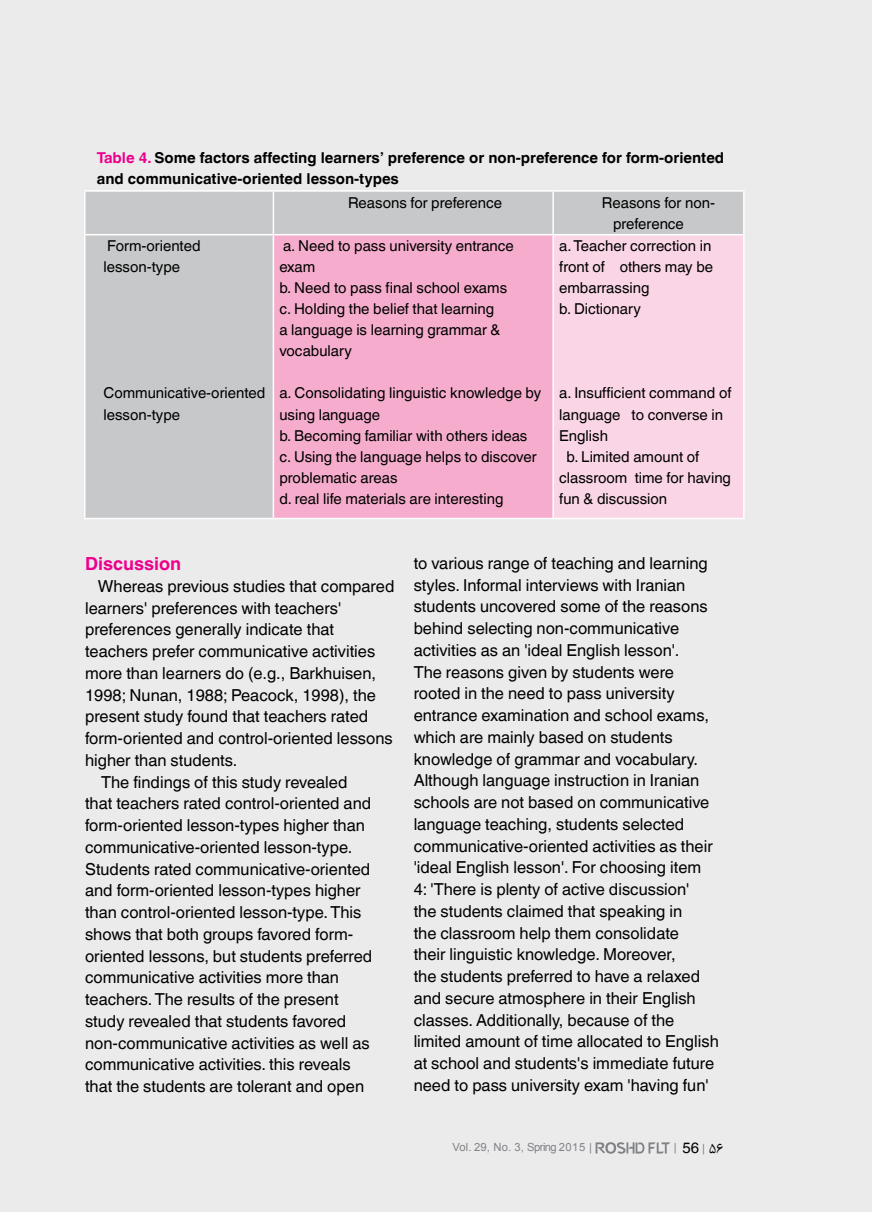
<style>
.page{position:relative;width:872px;height:1212px;background:#ebebec}
.page>*{position:absolute;margin:0;border:0;box-sizing:border-box;transform-origin:0 0}
.t1{font:700 18px "Helvetica World";color:#ec008c}
.t2{font:16.5px/21.8px "Helvetica World";color:#000}
.t3{font:15px/21px "Helvetica World";color:#000}
.t4{font:700 15px/21px "Helvetica World";color:#000}
.t5{font:11.25px "Arial";letter-spacing:-.02em;color:#808285}
.s1{color:#ec008c}
.s2{font-family:"Helvetica World";font-size:15px;color:#000}
.s3{font-family:"ID Nazanin Normal";font-size:16.5px;color:#000}
</style>
<div class="page">
<div style="left:85px;top:192px;width:658px;height:326px;background:#c7c8ca"></div>
<div style="left:273px;top:235px;width:280px;height:283px;background:#f6adcd"></div>
<div style="left:553px;top:235px;width:191px;height:283px;background:#fad5e6"></div>
<hr style="left:84px;top:190px;width:189px;height:2px;background:#fff">
<hr style="left:84px;top:192px;width:1px;height:42px;background:#fff">
<hr style="left:273px;top:190px;width:280px;height:2px;background:#fff">
<hr style="left:273px;top:192px;width:1px;height:42px;background:#fff">
<hr style="left:553px;top:190px;width:191px;height:2px;background:#fff">
<hr style="left:552px;top:192px;width:2px;height:42px;background:#fff">
<hr style="left:743px;top:192px;width:1px;height:42px;background:#fff">
<hr style="left:84px;top:234px;width:189px;height:1px;background:#fff">
<hr style="left:84px;top:235px;width:1px;height:283px;background:#fff">
<hr style="left:273px;top:234px;width:280px;height:1px;background:#fff">
<hr style="left:273px;top:235px;width:1px;height:283px;background:#fff">
<hr style="left:553px;top:234px;width:191px;height:1px;background:#fff">
<hr style="left:552px;top:235px;width:2px;height:283px;background:#fff">
<hr style="left:743px;top:235px;width:1px;height:283px;background:#fff">
<hr style="left:84px;top:518px;width:189px;height:1px;background:#fff">
<hr style="left:273px;top:518px;width:280px;height:1px;background:#fff">
<hr style="left:553px;top:518px;width:191px;height:1px;background:#fff">
<svg style="left:595px;top:1142px;width:75px;height:12px"></svg>
<p class="t4" style="left:97px;top:147px;width:629px"><span class="s1">Table 4.</span> Some factors affecting learners’ preference or non-preference for form-oriented and communicative-oriented lesson-types</p>
<p class="t3" style="left:348px;top:192px;width:156px">Reasons for preference</p>
<p class="t3" style="left:613px;top:192px;width:104px;text-indent:-11px">Reasons for non&shy;preference</p>
<p class="t3" style="left:103px;top:236px;width:99px">Form-oriented lesson-type</p>
<p class="t3" style="left:279px;top:236px;width:236px">a. Need to pass university entrance exam<br>b. Need to pass final school exams c. Holding the belief that learning<br>a language is learning grammar &amp; vocabulary</p>
<p class="t3" style="left:279px;top:383px;width:263px">a. Consolidating linguistic knowledge by using language<br>b. Becoming familiar with others ideas c. Using the language helps to discover problematic areas<br>d. real life materials are interesting</p>
<p class="t3" style="left:559px;top:236px;width:155px">a. Teacher correction in front of others may be embarrassing<br>b. Dictionary</p>
<p class="t3" style="left:103px;top:383px;width:163px">Communicative-oriented lesson-type</p>
<p class="t3" style="left:559px;top:383px;width:174px">a. Insufficient command of</p>
<p class="t3" style="left:559px;top:404px;width:165px">language to converse in</p>
<p class="t3" style="left:559px;top:425px;width:50px">English</p>
<p class="t3" style="left:566px;top:446px;width:134px">b. Limited amount of</p>
<p class="t3" style="left:559px;top:467px;width:173px">classroom time for having</p>
<p class="t3" style="left:559px;top:488px;width:110px">fun &amp; discussion</p>
<p class="t1" style="left:85px;top:553px;width:98px">Discussion</p>
<p class="t2" style="left:98px;top:575px;width:298px">Whereas previous studies that compared</p>
<p class="t2" style="left:85px;top:597px;width:258px">learners' preferences with teachers'</p>
<p class="t2" style="left:85px;top:619px;width:250px">preferences generally indicate that</p>
<p class="t2" style="left:85px;top:640px;width:292px">teachers prefer communicative activities</p>
<p class="t2" style="left:85px;top:662px;width:292px">more than learners do (e.g., Barkhuisen,</p>
<p class="t2" style="left:85px;top:684px;width:292px">1998; Nunan, 1988; Peacock, 1998), the</p>
<p class="t2" style="left:85px;top:706px;width:285px">present study found that teachers rated</p>
<p class="t2" style="left:85px;top:727px;width:309px">form-oriented and control-oriented lessons</p>
<p class="t2" style="left:85px;top:749px;width:154px">higher than students.</p>
<p class="t2" style="left:101px;top:771px;width:248px">The findings of this study revealed</p>
<p class="t2" style="left:85px;top:793px;width:288px">that teachers rated control-oriented and</p>
<p class="t2" style="left:85px;top:814px;width:281px">form-oriented lesson-types higher than</p>
<p class="t2" style="left:85px;top:836px;width:269px">communicative-oriented lesson-type.</p>
<p class="t2" style="left:85px;top:858px;width:287px">Students rated communicative-oriented</p>
<p class="t2" style="left:85px;top:880px;width:277px">and form-oriented lesson-types higher</p>
<p class="t2" style="left:85px;top:901px;width:278px">than control-oriented lesson-type. This</p>
<p class="t2" style="left:85px;top:923px;width:270px">shows that both groups favored form-</p>
<p class="t2" style="left:85px;top:945px;width:289px">oriented lessons, but students preferred</p>
<p class="t2" style="left:85px;top:967px;width:255px">communicative activities more than</p>
<p class="t2" style="left:85px;top:988px;width:255px">teachers. The results of the present</p>
<p class="t2" style="left:85px;top:1010px;width:263px">study revealed that students favored</p>
<p class="t2" style="left:85px;top:1032px;width:286px">non-communicative activities as well as</p>
<p class="t2" style="left:85px;top:1054px;width:267px">communicative activities. this reveals</p>
<p class="t2" style="left:85px;top:1075px;width:280px">that the students are tolerant and open</p>
<p class="t2" style="left:414px;top:552px;width:307px">to various range of teaching and learning styles. Informal interviews with Iranian students uncovered some of the reasons behind selecting non-communicative activities as an 'ideal English lesson'.<br>The reasons given by students were rooted in the need to pass university entrance examination and school exams, which are mainly based on students knowledge of grammar and vocabulary.<br>Although language instruction in Iranian schools are not based on communicative language teaching, students selected communicative-oriented activities as their 'ideal English lesson'. For choosing item 4: 'There is plenty of active discussion'<br>the students claimed that speaking in<br>the classroom help them consolidate<br>their linguistic knowledge. Moreover,<br>the students preferred to have a relaxed and secure atmosphere in their English classes. Additionally, because of the limited amount of time allocated to English at school and students's immediate future need to pass university exam 'having fun'</p>
<p class="t5" style="left:452px;top:1139px;width:141px">Vol. 29, No. 3, Spring 2015 |</p>
<p class="t5" style="left:673px;top:1140px;width:51px">| <span class="s2">56</span>|<span class="s3">56</span></p>
</div>
